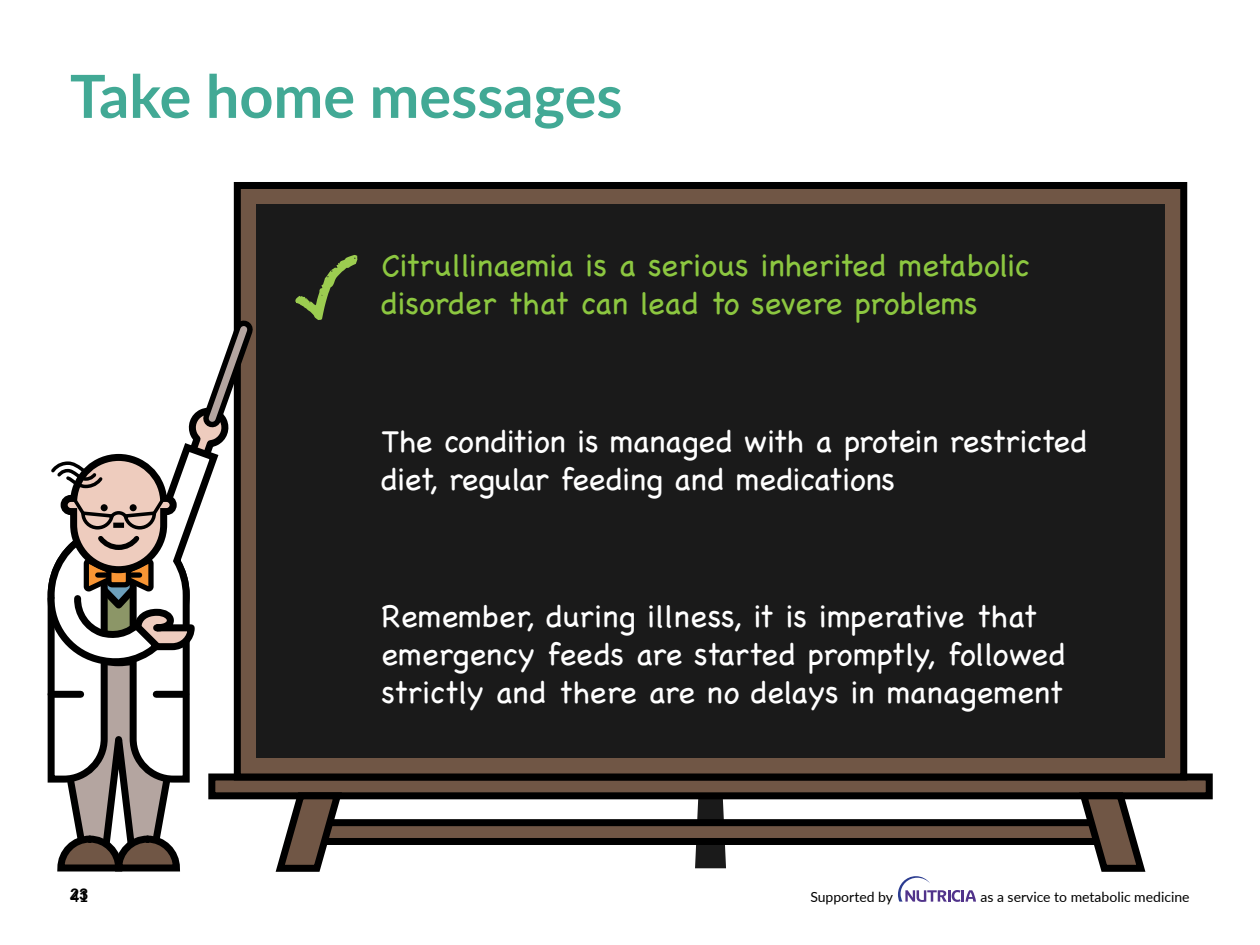
<style>
.page{position:relative;width:1260px;height:945px;background:#fff}
.page>*{position:absolute;margin:0;border:0;box-sizing:border-box;transform-origin:0 0}
.t1{font:700 59.5px "Lato";color:#42a995}
.t2{font:300 31.5px/37.8px "Chalkboard SE";color:#fff}
.t3{font:300 31.5px/37.8px "Chalkboard SE";color:#8cc740}
.t4{font:700 15.75px "Lato";color:#000}
.t5{font:800 15.75px "Lato";color:#000}
.t6{font:14px "Lato";color:#000}
</style>
<div class="page">
<svg style="left:898px;top:876px;width:78px;height:26px"></svg>
<svg style="left:695px;top:799px;width:31px;height:69px"></svg>
<div style="left:212px;top:777px;width:997px;height:19px;background:#705645"></div>
<div style="left:208px;top:773px;width:1005px;height:26px;border:7px solid #000"></div>
<div style="left:237px;top:185px;width:947px;height:592px;background:#705645"></div>
<div style="left:234px;top:182px;width:953px;height:598px;border:7px solid #000"></div>
<div style="left:256px;top:204px;width:909px;height:554px;background:#1a1a1a"></div>
<div style="left:309px;top:823px;width:803px;height:18px;background:#705645"></div>
<div style="left:305px;top:819px;width:811px;height:26px;border:7px solid #000"></div>
<svg style="left:271px;top:791px;width:75px;height:81px"></svg>
<svg style="left:1075px;top:791px;width:75px;height:81px"></svg>
<svg style="left:295px;top:255px;width:62px;height:65px"></svg>
<svg style="left:47px;top:319px;width:207px;height:553px"></svg>
<div style="left:156px;top:691px;width:30px;height:7px;background:#000"></div>
<div style="left:51px;top:691px;width:30px;height:7px;background:#000"></div>
<h1 class="t1" style="left:70px;top:52px;width:554px">Take home messages</h1>
<p class="t3" style="left:382px;top:245px;width:650px">Citrullinaemia is a serious inherited metabolic disorder that can lead to severe problems</p>
<p class="t2" style="left:382px;top:420px;width:707px">The condition is managed with a protein restricted diet, regular feeding and medications</p>
<p class="t2" style="left:382px;top:596px;width:686px">Remember, during illness, it is imperative that emergency feeds are started promptly, followed strictly and there are no delays in management</p>
<p class="t5" style="left:70px;top:882px;width:20px">23</p>
<p class="t6" style="left:980px;top:887px;width:211px">as a service to metabolic medicine</p>
<p class="t4" style="left:70px;top:884px;width:20px">41</p>
<p class="t6" style="left:810px;top:887px;width:84px">Supported by</p>
</div>
